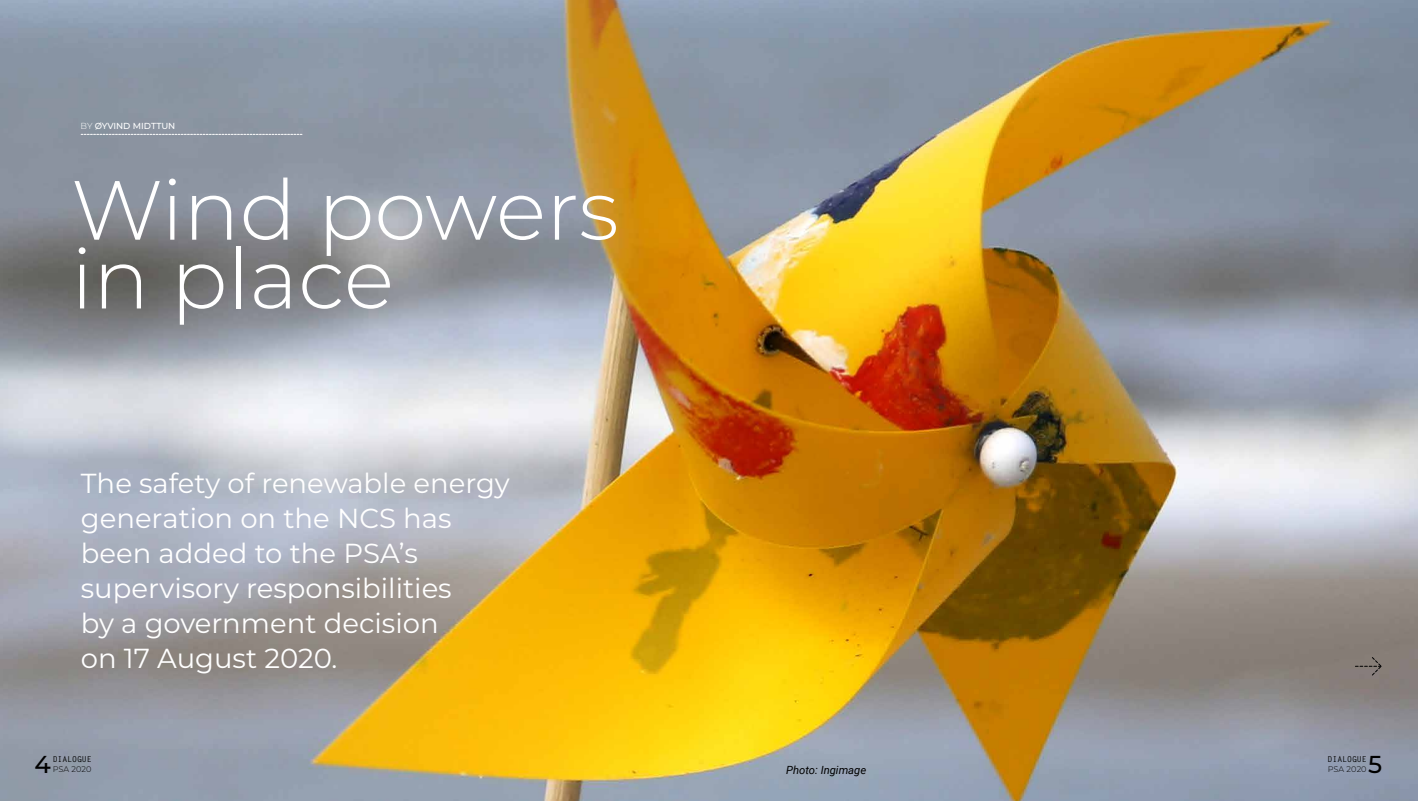
<style>
.page{position:relative;width:1418px;height:801px;background:#fff}
.page>*{position:absolute;margin:0;border:0;box-sizing:border-box;transform-origin:0 0}
.t1{font:300 83.75px/68.8px "Montserrat";color:#fff}
.t2{font:27.5px/35px "Montserrat";color:#fff}
.t3{font:500 24.38px "Montserrat";color:#000}
.t4{font:italic 11.25px "Roboto";color:#000}
.t5{font:500 8.75px "Montserrat";color:#fff}
.t6{font:700 8.12px "Letter Gothic Std";color:#000}
.t7{font:300 8.12px "Montserrat";letter-spacing:.01em;color:#000}
.s1{font-weight:300}
</style>
<div class="page">
<img style="left:0;top:0;width:1417px;height:801px">
<svg style="left:1355px;top:656px;width:26px;height:20px"></svg>
<svg style="left:81px;top:134px;width:221px;height:1px"></svg>
<p class="t5" style="left:81px;top:120px;width:96px"><span class="s1">BY</span> ØYVIND MIDTTUN</p>
<h1 class="t1" style="left:71px;top:173px;width:549px">Wind powers in place</h1>
<p class="t2" style="left:81px;top:464px;width:430px">The safety of renewable energy generation on the NCS has been added to the PSA’s supervisory responsibilities<br>by a government decision<br>on 17 August 2020.</p>
<p class="t6" style="left:53px;top:754px;width:41px">DIALOGUE</p>
<p class="t7" style="left:53px;top:763px;width:40px">PSA 2020</p>
<p class="t6" style="left:1327px;top:754px;width:41px">DIALOGUE</p>
<p class="t3" style="left:35px;top:747px;width:18px">4</p>
<p class="t7" style="left:1327px;top:763px;width:40px">PSA 2020</p>
<p class="t4" style="left:786px;top:762px;width:82px">Photo: Ingimage</p>
<p class="t3" style="left:1368px;top:747px;width:16px">5</p>
</div>
